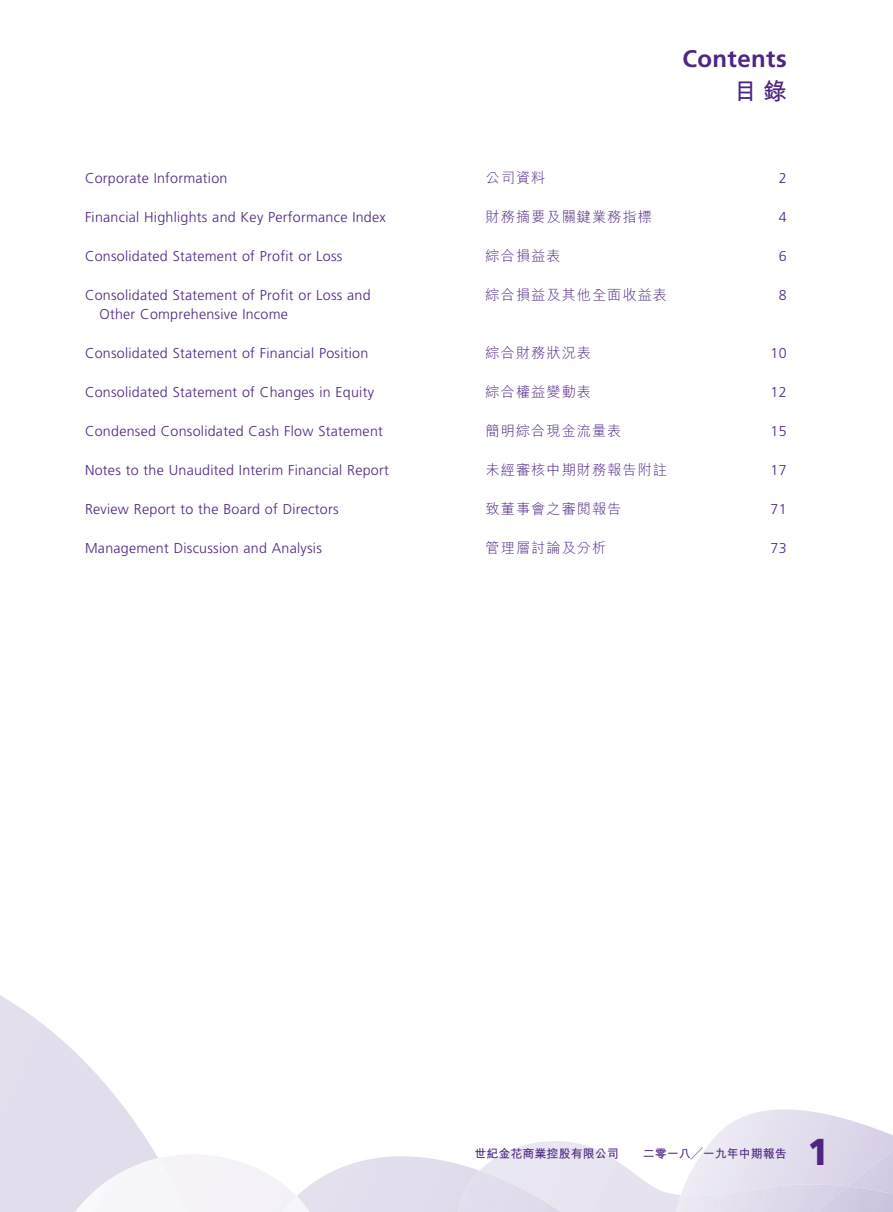
<style>
.page{position:relative;width:893px;height:1212px;background:#fff}
.page>*{position:absolute;margin:0;border:0;box-sizing:border-box;transform-origin:0 0}
.t1{font:900 37.5px "Frutiger LT Std";color:#4e2582;scale:.9 1}
.t2{font:700 24px "Frutiger LT Std";letter-spacing:.02em;color:#4e2582}
.t3{font:24px "M Hei HK Bold E Ten B5 H";color:#4e2582}
.t4{font:300 14.25px "Frutiger LT Std";letter-spacing:.02em;color:#4e2582}
.t5{font:14.25px "M Hei HK Light E Ten B5 H";letter-spacing:.07em;color:#4e2582}
.t6{font:12px "M Hei HK Bold E Ten B5 H";color:#4e2582}
</style>
<div class="page">
<svg style="left:716px;top:1109px;width:177px;height:27px"></svg>
<svg style="left:297px;top:1136px;width:596px;height:76px"></svg>
<div style="left:848px;top:1141px;width:45px;height:45px;background:#d8d2e6"></div>
<img style="left:457px;top:1170px;width:133px;height:42px">
<img style="left:783px;top:1186px;width:110px;height:26px">
<img style="left:297px;top:1196px;width:25px;height:16px">
<svg style="left:0;top:995px;width:296px;height:217px"></svg>
<img style="left:61px;top:1158px;width:137px;height:54px">
<h2 class="t2" style="left:682px;top:49px;width:106px">Contents</h2>
<h2 class="t3" style="left:734px;top:82px;width:54px">目錄</h2>
<p class="t4" style="left:85px;top:172px;width:144px">Corporate Information</p>
<p class="t5" style="left:486px;top:172px;width:61px">公司資料</p>
<p class="t4" style="left:779px;top:172px;width:9px">2</p>
<p class="t4" style="left:85px;top:211px;width:302px">Financial Highlights and Key Performance Index</p>
<p class="t5" style="left:486px;top:211px;width:168px">財務摘要及關鍵業務指標</p>
<p class="t4" style="left:779px;top:211px;width:9px">4</p>
<p class="t4" style="left:85px;top:250px;width:259px">Consolidated Statement of Profit or Loss</p>
<p class="t5" style="left:486px;top:250px;width:77px">綜合損益表</p>
<p class="t4" style="left:779px;top:250px;width:9px">6</p>
<p class="t4" style="left:85px;top:289px;width:287px">Consolidated Statement of Profit or Loss and</p>
<p class="t5" style="left:486px;top:289px;width:183px">綜合損益及其他全面收益表</p>
<p class="t4" style="left:779px;top:289px;width:9px">8</p>
<p class="t4" style="left:100px;top:309px;width:190px">Other Comprehensive Income</p>
<p class="t4" style="left:85px;top:348px;width:285px">Consolidated Statement of Financial Position</p>
<p class="t5" style="left:486px;top:348px;width:107px">綜合財務狀況表</p>
<p class="t4" style="left:771px;top:348px;width:18px">10</p>
<p class="t4" style="left:85px;top:387px;width:290px">Consolidated Statement of Changes in Equity</p>
<p class="t5" style="left:486px;top:387px;width:107px">綜合權益變動表</p>
<p class="t4" style="left:771px;top:387px;width:18px">12</p>
<p class="t4" style="left:85px;top:426px;width:299px">Condensed Consolidated Cash Flow Statement</p>
<p class="t5" style="left:486px;top:426px;width:137px">簡明綜合現金流量表</p>
<p class="t4" style="left:771px;top:426px;width:18px">15</p>
<p class="t4" style="left:85px;top:465px;width:305px">Notes to the Unaudited Interim Financial Report</p>
<p class="t5" style="left:486px;top:465px;width:183px">未經審核中期財務報告附註</p>
<p class="t4" style="left:771px;top:465px;width:18px">17</p>
<p class="t4" style="left:85px;top:504px;width:255px">Review Report to the Board of Directors</p>
<p class="t5" style="left:486px;top:504px;width:137px">致董事會之審閱報告</p>
<p class="t4" style="left:771px;top:504px;width:18px">71</p>
<p class="t4" style="left:85px;top:543px;width:238px">Management Discussion and Analysis</p>
<p class="t5" style="left:486px;top:543px;width:122px">管理層討論及分析</p>
<p class="t4" style="left:771px;top:543px;width:18px">73</p>
<p class="t6" style="left:475px;top:1149px;width:145px">世紀金花商業控股有限公司</p>
<p class="t6" style="left:643px;top:1149px;width:145px">二零一八╱一九年中期報告</p>
<h1 class="t1" style="left:808px;top:1136px;width:24px">1</h1>
</div>
